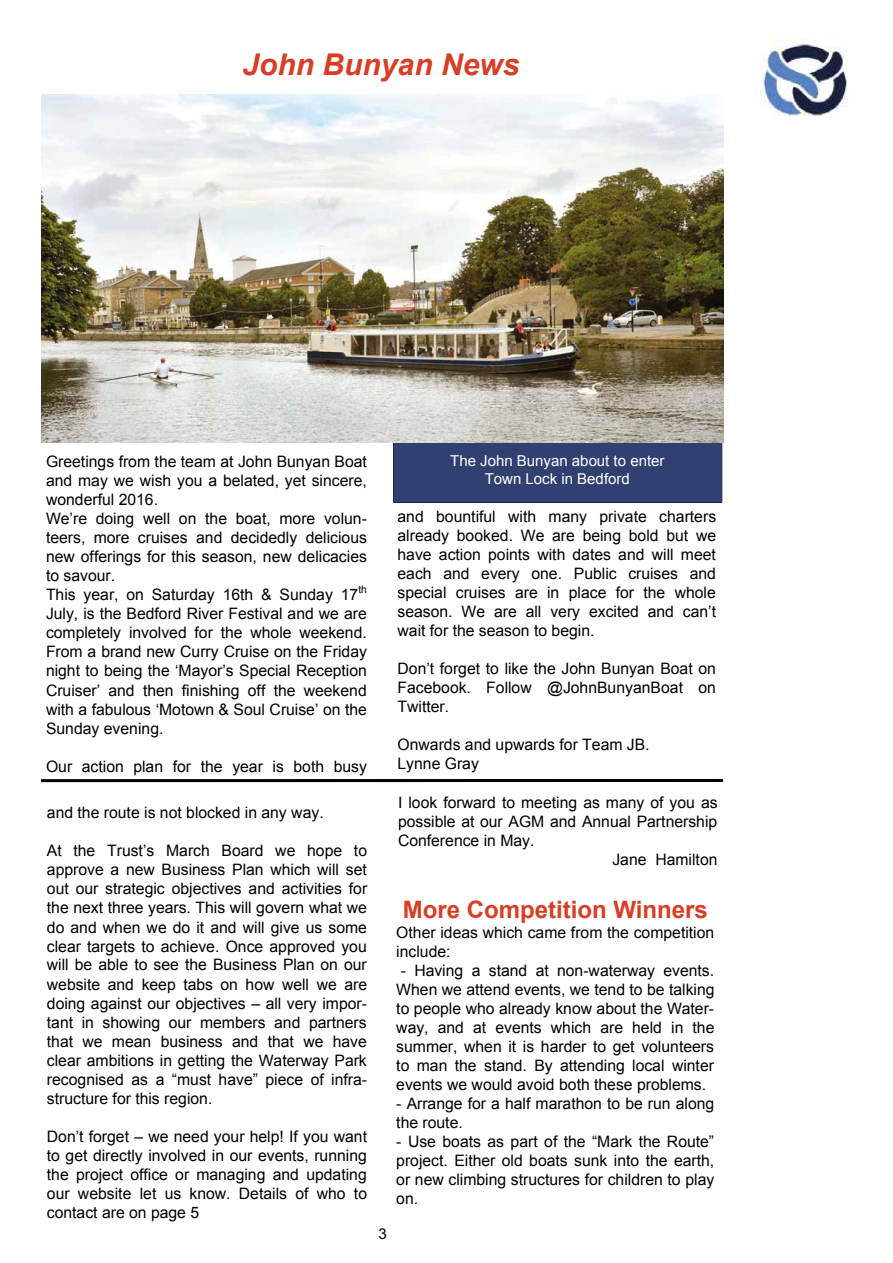
<style>
.page{position:relative;width:893px;height:1263px;background:#fff}
.page>*{position:absolute;margin:0;border:0;box-sizing:border-box;transform-origin:0 0}
.t1{font:italic 700 30px "Arial";color:#d93e25}
.t2{font:700 24px "Arial";color:#d93e25}
.t3{font:15.75px/19px "Arial";color:#000;text-align:justify}
.t4{font:15px/17.2px "Arial";color:#fff;text-align:center}
.t5{font:15px "Arial";color:#000}
.t6{font:10.2px "Arial";color:#000}
</style>
<div class="page">
<img style="left:758px;top:37px;width:90px;height:81px">
<div style="left:393px;top:442px;width:329px;height:60px;background:#304071"></div>
<img style="left:41px;top:95px;width:682px;height:347px">
<hr style="left:41px;top:779px;width:682px;height:3px;background:#000">
<h1 class="t1" style="left:242px;top:45px;width:278px">John Bunyan News</h1>
<p class="t3" style="left:46px;top:452px;width:322px;text-align:left">Greetings from the team at John Bunyan Boat and may we wish you a belated, yet sincere, wonderful 2016.<br>We’re doing well on the boat, more volun&shy;teers, more cruises and decidedly delicious new offerings for this season, new delicacies to savour.<br>This year, on Saturday 16th &amp; Sunday 17</p>
<p class="t6" style="left:358px;top:583px;width:10px">th</p>
<p class="t3" style="left:46px;top:604px;width:322px">July, is the Bedford River Festival and we are completely involved for the whole weekend.<br>From a brand new Curry Cruise on the Friday night to being the ‘Mayor’s Special Reception Cruiser’ and then finishing off the weekend with a fabulous ‘Motown &amp; Soul Cruise’ on the Sunday evening.</p>
<p class="t3" style="left:46px;top:757px;width:322px">Our action plan for the year is both busy</p>
<p class="t3" style="left:47px;top:803px;width:278px">and the route is not blocked in any way.</p>
<p class="t3" style="left:47px;top:842px;width:322px">At the Trust’s March Board we hope to approve a new Business Plan which will set out our strategic objectives and activities for the next three years. This will govern what we do and when we do it and will give us some clear targets to achieve. Once approved you will be able to see the Business Plan on our website and keep tabs on how well we are doing against our objectives – all very impor&shy;tant in showing our members and partners that we mean business and that we have clear ambitions in getting the Waterway Park recognised as a “must have” piece of infra&shy;structure for this region.</p>
<p class="t3" style="left:47px;top:1127px;width:322px">Don’t forget – we need your help! If you want to get directly involved in our events, running the project office or managing and updating our website let us know. Details of who to contact are on page 5</p>
<p class="t5" style="left:378px;top:1224px;width:10px">3</p>
<p class="t4" style="left:450px;top:453px;width:216px">The John Bunyan about to enter<br>Town Lock in Bedford</p>
<p class="t3" style="left:397px;top:507px;width:320px">and bountiful with many private charters already booked. We are being bold but we have action points with dates and will meet each and every one. Public cruises and special cruises are in place for the whole season. We are all very excited and can’t wait for the season to begin.</p>
<p class="t3" style="left:397px;top:659px;width:320px">Don’t forget to like the John Bunyan Boat on Facebook. Follow @JohnBunyanBoat on Twitter.</p>
<p class="t3" style="left:397px;top:735px;width:253px">Onwards and upwards for Team JB.<br>Lynne Gray</p>
<p class="t3" style="left:398px;top:793px;width:321px">I look forward to meeting as many of you as</p>
<p class="t3" style="left:398px;top:812px;width:321px">possible at our AGM and Annual Partnership</p>
<p class="t3" style="left:398px;top:831px;width:138px">Conference in May.</p>
<p class="t3" style="left:612px;top:850px;width:107px">Jane Hamilton</p>
<h2 class="t2" style="left:402px;top:894px;width:307px">More Competition Winners</h2>
<p class="t3" style="left:396px;top:923px;width:319px">Other ideas which came from the competition include:</p>
<p class="t3" style="left:396px;top:961px;width:320px">- Having a stand at non-waterway events.<br>When we attend events, we tend to be talking to people who already know about the Water&shy;way, and at events which are held in the summer, when it is harder to get volunteers to man the stand. By attending local winter events we would avoid both these problems.</p>
<p class="t3" style="left:396px;top:1094px;width:319px">- Arrange for a half marathon to be run along the route.</p>
<p class="t3" style="left:396px;top:1132px;width:319px">- Use boats as part of the “Mark the Route” project. Either old boats sunk into the earth, or new climbing structures for children to play on.</p>
</div>
